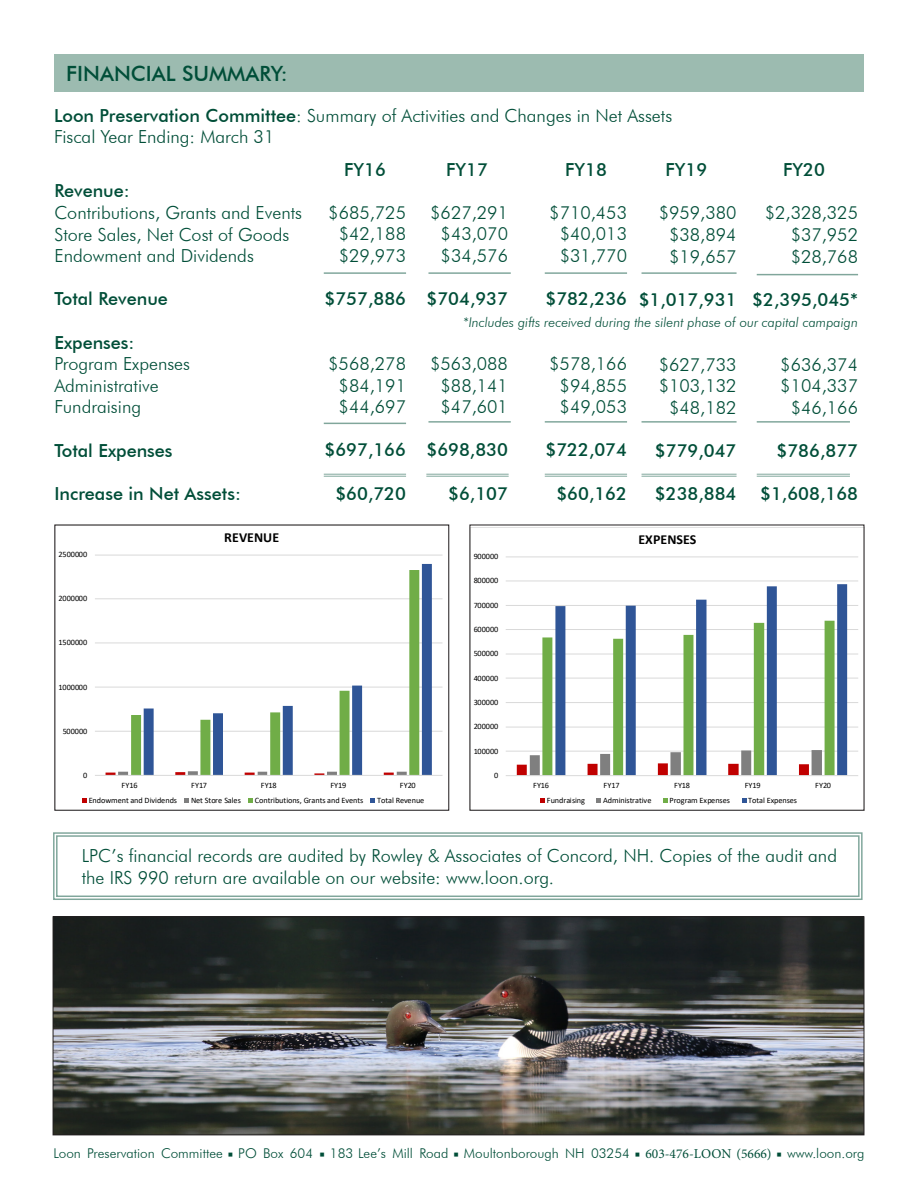
<style>
.page{position:relative;width:918px;height:1188px;background:#fff}
.page>*{position:absolute;margin:0;border:0;box-sizing:border-box;transform-origin:0 0}
.t1{font:500 21px "Futura BT";color:#004e38}
.t2{font:300 18px/21.6px "Futura BT";color:#004e38;text-align:center}
.t3{font:500 18px "Futura BT";color:#004e38}
.t4{font:700 13.8px "Calibri";letter-spacing:.005em;color:#000}
.t5{font:300 13.5px "Futura BT";color:#004e38}
.t6{font:italic 300 13.5px "Futura BT";color:#004e38}
.t7{font:8.25px "Calibri";letter-spacing:-.015em;color:#000}
.t8{font:8.1px "Calibri";letter-spacing:-.015em;color:#000}
.s1{font-weight:500}
.s2{font-family:"Minion Pro";font-weight:400}
</style>
<div class="page">
<svg style="left:53px;top:832px;width:810px;height:68px"></svg>
<div style="left:54px;top:54px;width:810px;height:37px;background:#9cbbb0"></div>
<hr style="left:324px;top:272px;width:82px;height:2px;background:#004e38">
<hr style="left:428px;top:421px;width:83px;height:2px;background:#004e38">
<hr style="left:428px;top:272px;width:83px;height:2px;background:#004e38">
<hr style="left:324px;top:423px;width:82px;height:1px;background:#004e38">
<hr style="left:545px;top:272px;width:82px;height:2px;background:#004e38">
<hr style="left:545px;top:474px;width:82px;height:1px;background:#004e38">
<hr style="left:545px;top:476px;width:82px;height:1px;background:#004e38">
<hr style="left:545px;top:421px;width:82px;height:2px;background:#004e38">
<hr style="left:426px;top:474px;width:83px;height:1px;background:#004e38">
<hr style="left:426px;top:476px;width:83px;height:1px;background:#004e38">
<hr style="left:324px;top:474px;width:82px;height:1px;background:#004e38">
<hr style="left:324px;top:476px;width:82px;height:1px;background:#004e38">
<hr style="left:642px;top:272px;width:95px;height:2px;background:#004e38">
<hr style="left:642px;top:421px;width:95px;height:2px;background:#004e38">
<hr style="left:642px;top:474px;width:95px;height:1px;background:#004e38">
<hr style="left:642px;top:476px;width:95px;height:1px;background:#004e38">
<hr style="left:757px;top:274px;width:101px;height:1px;background:#004e38">
<hr style="left:757px;top:474px;width:93px;height:1px;background:#004e38">
<hr style="left:757px;top:476px;width:93px;height:1px;background:#004e38">
<hr style="left:757px;top:421px;width:93px;height:2px;background:#004e38">
<img style="left:55px;top:918px;width:807px;height:215px">
<div style="left:53px;top:916px;width:811px;height:219px;border:1px solid #231f20"></div>
<hr style="left:95px;top:731px;width:347px;height:1px;background:#d9d9d9">
<hr style="left:95px;top:687px;width:347px;height:1px;background:#d9d9d9">
<hr style="left:95px;top:643px;width:347px;height:1px;background:#d9d9d9">
<hr style="left:95px;top:599px;width:347px;height:1px;background:#d9d9d9">
<hr style="left:95px;top:555px;width:347px;height:1px;background:#d9d9d9">
<svg style="left:106px;top:772px;width:22px;height:3px"></svg>
<svg style="left:131px;top:598px;width:13px;height:177px"></svg>
<svg style="left:144px;top:564px;width:288px;height:211px"></svg>
<hr style="left:95px;top:775px;width:347px;height:1px;background:#d9d9d9">
<svg style="left:82px;top:799px;width:5px;height:4px"></svg>
<svg style="left:184px;top:799px;width:5px;height:4px"></svg>
<svg style="left:249px;top:799px;width:4px;height:4px"></svg>
<svg style="left:371px;top:799px;width:4px;height:4px"></svg>
<div style="left:54px;top:525px;width:395px;height:286px;border:1px solid #231f20"></div>
<svg style="left:472px;top:527px;width:390px;height:276px"></svg>
<p class="t1" style="left:66px;top:60px;width:223px">FINANCIAL SUMMARY:</p>
<p class="t2" style="left:54px;top:104px;width:620px;text-align:left"><span class="s1">Loon Preservation Committee</span>: Summary of Activities and Changes in Net Assets<br>Fiscal Year Ending: March 31</p>
<p class="t3" style="left:344px;top:158px;width:43px">FY16</p>
<p class="t2" style="left:328px;top:202px;width:79px">$685,725 $42,188 $29,973</p>
<p class="t3" style="left:325px;top:288px;width:83px">$757,886</p>
<p class="t3" style="left:565px;top:158px;width:43px">FY18</p>
<p class="t2" style="left:549px;top:202px;width:79px">$710,453 $40,013 $31,770</p>
<p class="t3" style="left:546px;top:288px;width:83px">$782,236</p>
<p class="t3" style="left:446px;top:158px;width:43px">FY17</p>
<p class="t2" style="left:430px;top:202px;width:79px">$627,291 $43,070 $34,576</p>
<p class="t3" style="left:427px;top:288px;width:83px">$704,937</p>
<p class="t3" style="left:665px;top:159px;width:43px">FY19</p>
<p class="t2" style="left:659px;top:202px;width:79px">$959,380 $38,894 $19,657</p>
<p class="t3" style="left:639px;top:288px;width:99px">$1,017,931</p>
<p class="t3" style="left:783px;top:159px;width:43px">FY20</p>
<p class="t2" style="left:791px;top:202px;width:69px;text-align:justify;text-indent:-26px">$2,328,325 $37,952 $28,768</p>
<p class="t3" style="left:752px;top:288px;width:107px">$2,395,045*</p>
<p class="t2" style="left:54px;top:180px;width:249px;text-align:left"><span class="s1">Revenue:<br></span>Contributions, Grants and Events<br>Store Sales, Net Cost of Goods<br>Endowment and Dividends</p>
<p class="t3" style="left:54px;top:288px;width:115px">Total Revenue</p>
<p class="t2" style="left:54px;top:331px;width:137px;text-align:left"><span class="s1">Expenses:<br></span>Program Expenses<br>Administrative<br>Fundraising</p>
<p class="t3" style="left:54px;top:439px;width:120px">Total Expenses</p>
<p class="t3" style="left:54px;top:483px;width:188px">Increase in Net Assets:</p>
<p class="t6" style="left:463px;top:314px;width:396px">*Includes gifts received during the silent phase of our capital campaign</p>
<p class="t2" style="left:328px;top:353px;width:79px">$568,278 $84,191 $44,697</p>
<p class="t3" style="left:325px;top:439px;width:83px">$697,166</p>
<p class="t3" style="left:335px;top:482px;width:72px">$60,720</p>
<p class="t2" style="left:430px;top:353px;width:79px">$563,088 $88,141 $47,601</p>
<p class="t3" style="left:427px;top:439px;width:83px">$698,830</p>
<p class="t3" style="left:448px;top:482px;width:61px">$6,107</p>
<p class="t2" style="left:549px;top:353px;width:79px">$578,166 $94,855 $49,053</p>
<p class="t3" style="left:546px;top:439px;width:83px">$722,074</p>
<p class="t3" style="left:556px;top:482px;width:72px">$60,162</p>
<p class="t2" style="left:659px;top:353px;width:79px">$627,733 $103,132 $48,182</p>
<p class="t3" style="left:655px;top:440px;width:83px">$779,047</p>
<p class="t3" style="left:655px;top:483px;width:83px">$238,884</p>
<p class="t2" style="left:780px;top:353px;width:79px">$636,374 $104,337 $46,166</p>
<p class="t3" style="left:777px;top:440px;width:83px">$786,877</p>
<p class="t3" style="left:760px;top:483px;width:99px">$1,608,168</p>
<p class="t7" style="left:59px;top:549px;width:30px">2500000</p>
<p class="t7" style="left:59px;top:593px;width:30px">2000000</p>
<p class="t7" style="left:59px;top:637px;width:30px">1500000</p>
<p class="t7" style="left:59px;top:681px;width:30px">1000000</p>
<p class="t7" style="left:63px;top:725px;width:26px">500000</p>
<p class="t7" style="left:83px;top:769px;width:6px">0</p>
<p class="t4" style="left:224px;top:528px;width:56px">REVENUE</p>
<p class="t7" style="left:122px;top:780px;width:17px">FY16</p>
<p class="t7" style="left:191px;top:780px;width:17px">FY17</p>
<p class="t7" style="left:261px;top:780px;width:17px">FY18</p>
<p class="t7" style="left:330px;top:780px;width:17px">FY19</p>
<p class="t7" style="left:400px;top:780px;width:17px">FY20</p>
<p class="t7" style="left:89px;top:795px;width:90px">Endowment and Dividends</p>
<p class="t7" style="left:191px;top:795px;width:52px">Net Store Sales</p>
<p class="t7" style="left:255px;top:795px;width:110px">Contributions, Grants and Events</p>
<p class="t7" style="left:377px;top:795px;width:49px">Total Revenue</p>
<p class="t8" style="left:474px;top:551px;width:26px">900000</p>
<p class="t8" style="left:474px;top:575px;width:26px">800000</p>
<p class="t8" style="left:474px;top:599px;width:26px">700000</p>
<p class="t8" style="left:474px;top:624px;width:26px">600000</p>
<p class="t8" style="left:474px;top:648px;width:26px">500000</p>
<p class="t8" style="left:474px;top:672px;width:26px">400000</p>
<p class="t8" style="left:474px;top:697px;width:26px">300000</p>
<p class="t8" style="left:474px;top:721px;width:26px">200000</p>
<p class="t8" style="left:474px;top:745px;width:26px">100000</p>
<p class="t8" style="left:494px;top:770px;width:6px">0</p>
<p class="t4" style="left:638px;top:530px;width:60px">EXPENSES</p>
<p class="t8" style="left:533px;top:780px;width:17px">FY16</p>
<p class="t8" style="left:604px;top:780px;width:17px">FY17</p>
<p class="t8" style="left:674px;top:780px;width:17px">FY18</p>
<p class="t8" style="left:745px;top:780px;width:17px">FY19</p>
<p class="t8" style="left:815px;top:780px;width:17px">FY20</p>
<p class="t8" style="left:547px;top:795px;width:40px">Fundraising</p>
<p class="t8" style="left:603px;top:795px;width:50px">Administrative</p>
<p class="t8" style="left:670px;top:795px;width:62px">Program Expenses</p>
<p class="t8" style="left:748px;top:795px;width:50px">Total Expenses</p>
<p class="t2" style="left:82px;top:845px;width:757px;text-align:left">LPC’s financial records are audited by Rowley &amp; Associates of Concord, NH. Copies of the audit and the IRS 990 return are available on our website: www.loon.org.</p>
<p class="t5" style="left:54px;top:1145px;width:812px">Loon Preservation Committee <span class="s2">■</span> PO Box 604 <span class="s2">■</span> 183 Lee’s Mill Road <span class="s2">■</span> Moultonborough NH 03254 <span class="s2">■ 603-476-LOON (5666) ■</span> www.loon.org</p>
</div>
